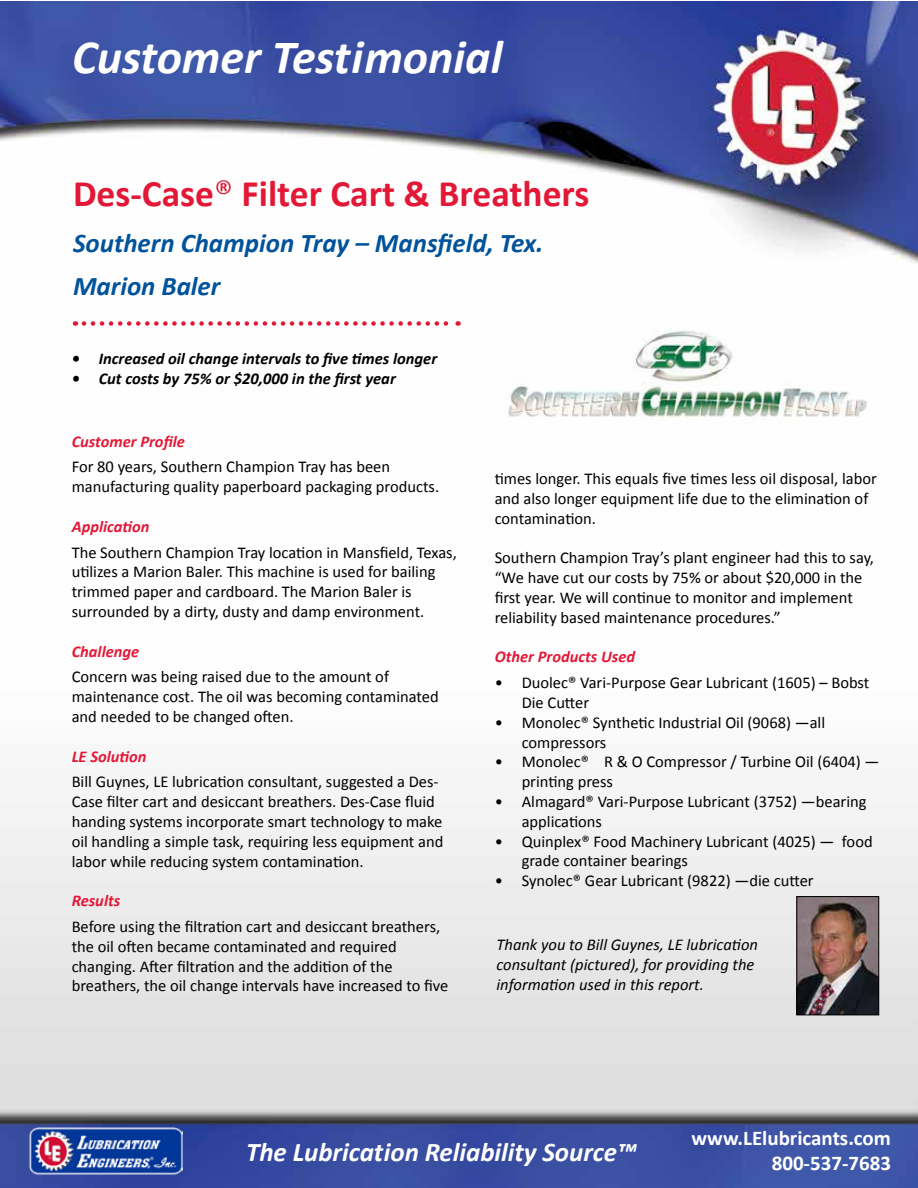
<style>
.page{position:relative;width:918px;height:1188px;background:#fff}
.page>*{position:absolute;margin:0;border:0;box-sizing:border-box;transform-origin:0 0}
.t1{font:italic 700 48px "Calibri";color:#fff}
.t2{font:700 37.5px "Calibri";color:#e31837}
.t3{font:italic 700 27px/42.9px "Calibri";color:#00539b}
.t4{font:italic 700 27px "Calibri";color:#fff}
.t5{font:700 21px/25.2px "Calibri";color:#fff;text-align:right}
.t6{font:16.5px/19.8px "Calibri";color:#000}
.t7{font:italic 16.5px/19.8px "Calibri";color:#000}
.t8{font:italic 700 16.5px "Calibri";color:#000}
.t9{font:italic 700 16.5px "Calibri";color:#e31837}
.s1{font-weight:400}
</style>
<div class="page">
<img style="left:1px;top:1px;width:917px;height:1187px">
<img style="left:28px;top:1125px;width:154px;height:50px">
<svg style="left:84px;top:321px;width:375px;height:5px"></svg>
<img style="left:496px;top:322px;width:385px;height:102px">
<img style="left:798px;top:898px;width:79px;height:115px">
<div style="left:796px;top:896px;width:83px;height:119px;border:1px solid #000"></div>
<h1 class="t1" style="left:72px;top:27px;width:432px">Customer Testimonial</h1>
<h2 class="t2" style="left:73px;top:170px;width:518px">Des-Case<span class="s1">®</span> Filter Cart &amp; Breathers</h2>
<h3 class="t3" style="left:73px;top:222px;width:472px">Southern Champion Tray – Mansfield, Tex.<br>Marion Baler</h3>
<p class="t8" style="left:72px;top:348px;width:367px">• Increased oil change intervals to five times longer</p>
<p class="t8" style="left:72px;top:368px;width:326px">• Cut costs by 75% or $20,000 in the first year</p>
<p class="t9" style="left:72px;top:431px;width:115px">Customer Profile</p>
<p class="t6" style="left:72px;top:457px;width:369px">For 80 years, Southern Champion Tray has been manufacturing quality paperboard packaging products.</p>
<p class="t9" style="left:72px;top:516px;width:79px">Application</p>
<p class="t6" style="left:72px;top:542px;width:387px">The Southern Champion Tray location in Mansfield, Texas, utilizes a Marion Baler. This machine is used for bailing trimmed paper and cardboard. The Marion Baler is surrounded by a dirty, dusty and damp environment.</p>
<p class="t9" style="left:72px;top:641px;width:69px">Challenge</p>
<p class="t6" style="left:72px;top:667px;width:369px">Concern was being raised due to the amount of maintenance cost. The oil was becoming contaminated and needed to be changed often.</p>
<p class="t9" style="left:72px;top:746px;width:76px">LE Solution</p>
<p class="t6" style="left:72px;top:772px;width:373px">Bill Guynes, LE lubrication consultant, suggested a Des-Case filter cart and desiccant breathers. Des-Case fluid handing systems incorporate smart technology to make oil handling a simple task, requiring less equipment and labor while reducing system contamination.</p>
<p class="t9" style="left:72px;top:890px;width:50px">Results</p>
<p class="t6" style="left:72px;top:917px;width:378px">Before using the filtration cart and desiccant breathers, the oil often became contaminated and required changing. After filtration and the addition of the breathers, the oil change intervals have increased to five</p>
<p class="t6" style="left:495px;top:469px;width:384px">times longer. This equals five times less oil disposal, labor and also longer equipment life due to the elimination of contamination.</p>
<p class="t6" style="left:495px;top:548px;width:381px">Southern Champion Tray’s plant engineer had this to say, “We have cut our costs by 75% or about $20,000 in the first year. We will continue to monitor and implement reliability based maintenance procedures.”</p>
<p class="t9" style="left:495px;top:646px;width:142px">Other Products Used</p>
<p class="t6" style="left:522px;top:673px;width:349px;text-indent:-27px">• Duolec® Vari-Purpose Gear Lubricant (1605) – Bobst<br>Die Cutter</p>
<p class="t6" style="left:522px;top:712px;width:305px;text-indent:-27px">• Monolec® Synthetic Industrial Oil (9068) —all compressors</p>
<p class="t6" style="left:522px;top:752px;width:359px;text-indent:-27px">• Monolec® R &amp; O Compressor / Turbine Oil (6404) — printing press</p>
<p class="t6" style="left:522px;top:792px;width:346px;text-indent:-27px">• Almagard® Vari-Purpose Lubricant (3752) —bearing applications</p>
<p class="t6" style="left:522px;top:831px;width:353px;text-indent:-27px">• Quinplex® Food Machinery Lubricant (4025) — food grade container bearings</p>
<p class="t6" style="left:495px;top:871px;width:321px">• Synolec® Gear Lubricant (9822) —die cutter</p>
<p class="t7" style="left:496px;top:934px;width:263px">Thank you to Bill Guynes, LE lubrication consultant (pictured), for providing the information used in this report.</p>
<h3 class="t4" style="left:246px;top:1135px;width:392px">The Lubrication Reliability Source™</h3>
<p class="t5" style="left:692px;top:1125px;width:201px">www.LElubricants.com<br>800-537-7683</p>
</div>
